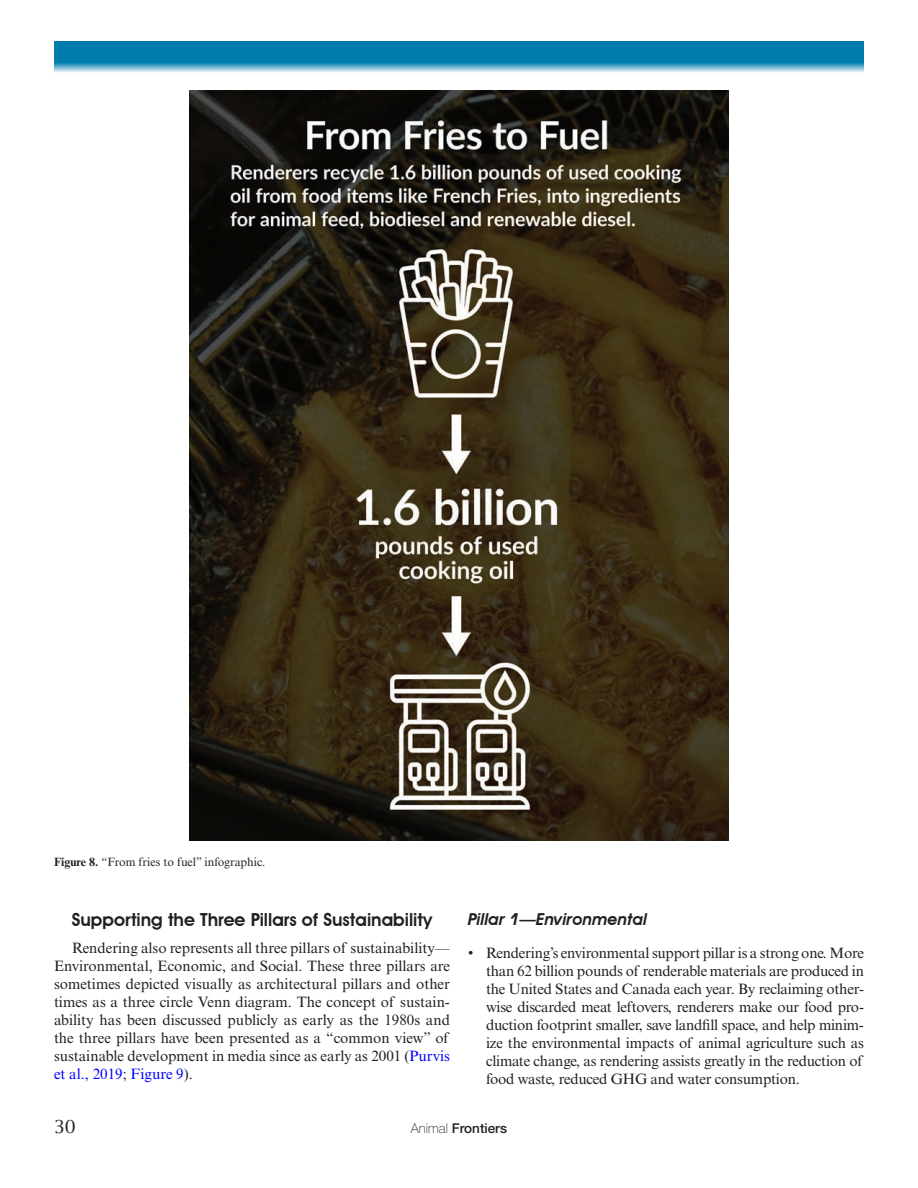
<style>
.page{position:relative;width:918px;height:1188px;background:#fff}
.page>*{position:absolute;margin:0;border:0;box-sizing:border-box;transform-origin:0 0}
.t1{font:600 18px "Avant Garde IT Cby BT";color:#231f20}
.t2{font:18px "Lucida Bright";color:#231f20}
.t3{font:italic 600 16.5px "Avant Garde IT Cby BT";color:#231f20}
.t4{font:15px/18px "Times New Roman MT Std";letter-spacing:-.015em;color:#231f20;text-align:justify}
.t5{font:500 13.5px "Helvetica Neue LT Std";color:#231f20}
.t6{font:12px "Times New Roman MT Std";color:#231f20}
.s1{font-weight:700}
.s2{color:#00f}
.s3{font-weight:100}
</style>
<div class="page">
<svg style="left:54px;top:41px;width:810px;height:31px;background:#238eb8"></svg>
<img style="left:189px;top:90px;width:540px;height:751px">
<p class="t6" style="left:54px;top:855px;width:213px"><span class="s1">Figure 8.</span> “From fries to fuel” infographic.</p>
<p class="t1" style="left:72px;top:909px;width:362px">Supporting the Three Pillars of Sustainability</p>
<p class="t4" style="left:54px;top:939px;width:398px;text-indent:18px">Rendering also represents all three pillars of sustainability— Environmental, Economic, and Social. These three pillars are sometimes depicted visually as architectural pillars and other times as a three circle Venn diagram. The concept of sustain&shy;ability has been discussed publicly as early as the 1980s and the three pillars have been presented as a “common view” of sustainable development in media since as early as 2001 (<span class="s2">Purvis et al., 2019</span>; <span class="s2">Figure 9</span>).</p>
<p class="t3" style="left:468px;top:909px;width:181px">Pillar 1—Environmental</p>
<p class="t4" style="left:486px;top:944px;width:380px;text-indent:-18px">• Rendering’s environmental support pillar is a strong one. More than 62 billion pounds of renderable materials are produced in the United States and Canada each year. By reclaiming other&shy;wise discarded meat leftovers, renderers make our food pro&shy;duction footprint smaller, save landfill space, and help minim&shy;ize the environmental impacts of animal agriculture such as climate change, as rendering assists greatly in the reduction of food waste, reduced GHG and water consumption.</p>
<p class="t2" style="left:54px;top:1116px;width:23px">30</p>
<p class="t5" style="left:411px;top:1120px;width:98px"><span class="s3">Animal</span> Frontiers</p>
</div>
